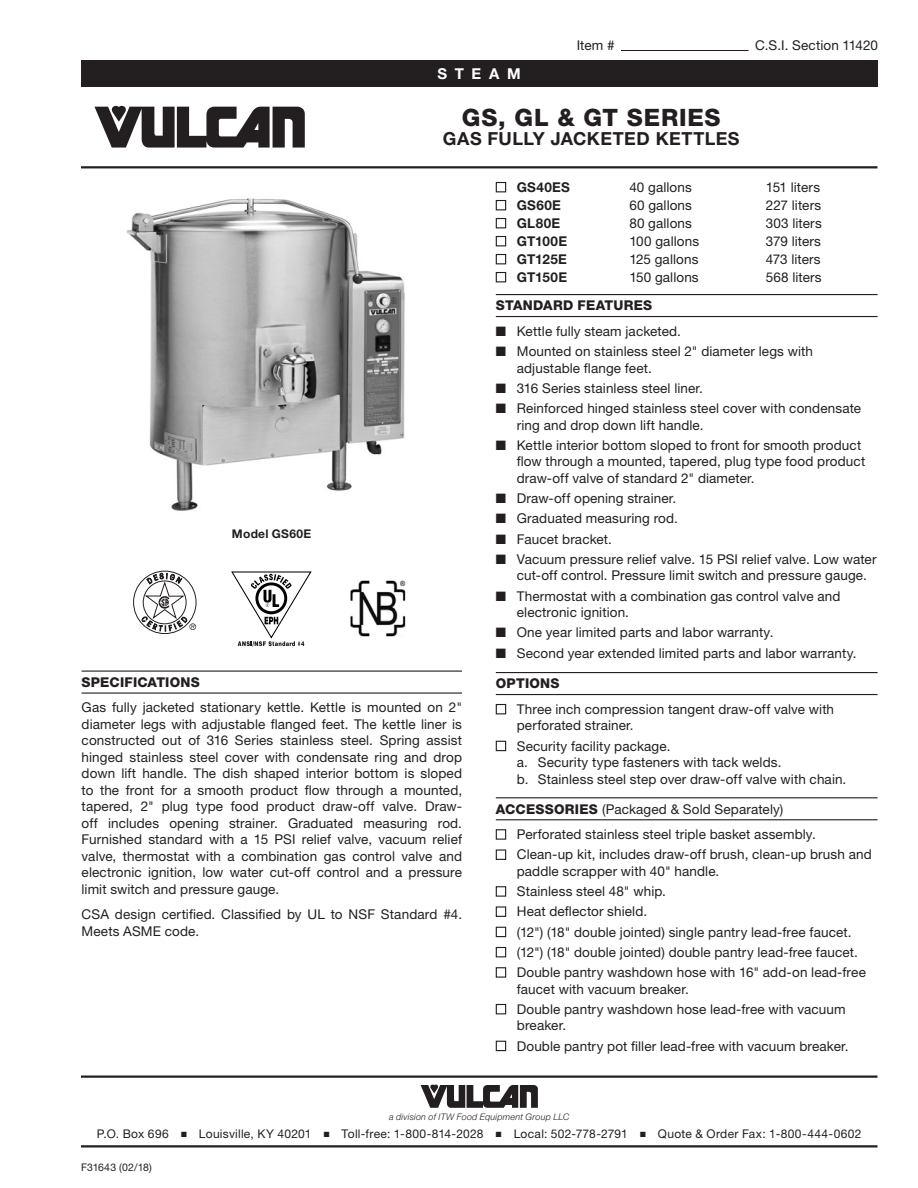
<style>
.page{position:relative;width:918px;height:1188px;background:#fff}
.page>*{position:absolute;margin:0;border:0;box-sizing:border-box;transform-origin:0 0}
.t1{font:800 24px "Helvetica Neue LT Std";letter-spacing:.035em;color:#231f20}
.Title_Sub_1{font:700 18px "Helvetica Neue LT Std";letter-spacing:.025em;color:#231f20}
.t2{font:700 15px "Helvetica Neue LT Std";letter-spacing:.515em;color:#fff}
.Body_1_Align-Justify{font:13.5px/16.5px "Helvetica Neue LT Std";letter-spacing:.01em;color:#231f20}
.Bullet_Open{font:13.5px "Helvetica Neue LT Std";letter-spacing:.01em;color:#231f20}
.Sub_Head_1{font:800 13.5px "Helvetica Neue LT Std";letter-spacing:.015em;color:#231f20}
.Sub_Head_1-2{font:13.5px "Helvetica Neue LT Std";letter-spacing:.01em;color:#231f20}
.t3{font:700 13.5px "Helvetica Neue LT Std";letter-spacing:.025em;color:#231f20}
.t4{font:12px "Helvetica Neue LT Std";letter-spacing:.025em;color:#231f20}
.Note-Image{font:700 12px "Helvetica Neue LT Std";letter-spacing:.025em;color:#231f20}
.t5{font:10.5px "Helvetica Neue LT Std";letter-spacing:.005em;color:#231f20}
.t6{font:italic 300 9px "Helvetica Neue LT Std";letter-spacing:.02em;color:#231f20}
.s1{font-weight:800}
</style>
<div class="page">
<div style="left:81px;top:60px;width:796px;height:27px;background:#231f20"></div>
<hr style="left:81px;top:1076px;width:797px;height:2px;background:#231f20">
<svg style="left:421px;top:1085px;width:117px;height:23px"></svg>
<hr style="left:81px;top:1145px;width:797px;height:3px;background:#231f20">
<svg style="left:94px;top:106px;width:211px;height:42px"></svg>
<hr style="left:81px;top:166px;width:797px;height:2px;background:#231f20">
<hr style="left:621px;top:50px;width:128px;height:1px;background:#231f20">
<hr style="left:82px;top:671px;width:380px;height:1px;background:#231f20">
<hr style="left:82px;top:693px;width:380px;height:1px;background:#231f20">
<hr style="left:496px;top:294px;width:382px;height:1px;background:#231f20">
<hr style="left:496px;top:316px;width:382px;height:1px;background:#231f20">
<hr style="left:496px;top:672px;width:382px;height:1px;background:#231f20">
<hr style="left:496px;top:694px;width:382px;height:1px;background:#231f20">
<hr style="left:496px;top:797px;width:382px;height:1px;background:#231f20">
<hr style="left:496px;top:819px;width:382px;height:1px;background:#231f20">
<div style="left:496px;top:182px;width:10px;height:10px;border:1px solid #231f20"></div>
<div style="left:496px;top:200px;width:10px;height:10px;border:1px solid #231f20"></div>
<div style="left:496px;top:218px;width:10px;height:10px;border:1px solid #231f20"></div>
<div style="left:496px;top:236px;width:10px;height:10px;border:1px solid #231f20"></div>
<div style="left:496px;top:254px;width:10px;height:10px;border:1px solid #231f20"></div>
<div style="left:496px;top:272px;width:10px;height:10px;border:1px solid #231f20"></div>
<div style="left:496px;top:704px;width:10px;height:10px;border:1px solid #231f20"></div>
<div style="left:496px;top:741px;width:10px;height:10px;border:1px solid #231f20"></div>
<div style="left:496px;top:829px;width:10px;height:11px;border:1px solid #231f20"></div>
<div style="left:496px;top:849px;width:10px;height:11px;border:1px solid #231f20"></div>
<div style="left:496px;top:886px;width:10px;height:11px;border:1px solid #231f20"></div>
<div style="left:496px;top:906px;width:10px;height:11px;border:1px solid #231f20"></div>
<div style="left:496px;top:927px;width:10px;height:10px;border:1px solid #231f20"></div>
<div style="left:496px;top:947px;width:10px;height:10px;border:1px solid #231f20"></div>
<div style="left:496px;top:967px;width:10px;height:11px;border:1px solid #231f20"></div>
<div style="left:496px;top:1004px;width:10px;height:10px;border:1px solid #231f20"></div>
<div style="left:496px;top:1041px;width:10px;height:10px;border:1px solid #231f20"></div>
<svg style="left:231px;top:571px;width:81px;height:76px"></svg>
<svg style="left:133px;top:571px;width:63px;height:63px"></svg>
<img style="left:126px;top:198px;width:279px;height:313px">
<img style="left:350px;top:580px;width:56px;height:57px">
<p class="t2" style="left:438px;top:64px;width:85px">STEAM</p>
<p class="Body_1_Align-Justify" style="left:577px;top:37px;width:39px">Item #</p>
<p class="Body_1_Align-Justify" style="left:755px;top:37px;width:124px">C.S.I. Section 11420</p>
<p class="t1" style="left:462px;top:103px;width:260px">GS, GL &amp; GT SERIES</p>
<p class="Title_Sub_1" style="left:443px;top:128px;width:298px">GAS FULLY JACKETED KETTLES</p>
<p class="Note-Image" style="left:232px;top:526px;width:81px">Model GS60E</p>
<p class="Sub_Head_1" style="left:82px;top:674px;width:120px">SPECIFICATIONS</p>
<p class="Body_1_Align-Justify" style="left:82px;top:699px;width:382px;text-align:justify">Gas fully jacketed stationary kettle. Kettle is mounted on 2" diameter legs with adjustable flanged feet. The kettle liner is constructed out of 316 Series stainless steel. Spring assist hinged stainless steel cover with condensate ring and drop down lift handle. The dish shaped interior bottom is sloped to the front for a smooth product flow through a mounted, tapered, 2" plug type food product draw-off valve. Draw&shy;off includes opening strainer. Graduated measuring rod.<br>Furnished standard with a 15 PSI relief valve, vacuum relief valve, thermostat with a combination gas control valve and electronic ignition, low water cut-off control and a pressure limit switch and pressure gauge.</p>
<p class="Body_1_Align-Justify" style="left:82px;top:906px;width:382px">CSA design certified. Classified by UL to NSF Standard #4.<br>Meets ASME code.</p>
<p class="t3" style="left:517px;top:179px;width:55px">GS40ES</p>
<p class="Body_1_Align-Justify" style="left:629px;top:179px;width:64px">40 gallons</p>
<p class="Body_1_Align-Justify" style="left:766px;top:179px;width:56px">151 liters</p>
<p class="t3" style="left:517px;top:197px;width:46px">GS60E</p>
<p class="Body_1_Align-Justify" style="left:629px;top:197px;width:64px">60 gallons</p>
<p class="Body_1_Align-Justify" style="left:766px;top:197px;width:57px">227 liters</p>
<p class="t3" style="left:517px;top:215px;width:45px">GL80E</p>
<p class="Body_1_Align-Justify" style="left:629px;top:215px;width:64px">80 gallons</p>
<p class="Body_1_Align-Justify" style="left:766px;top:215px;width:57px">303 liters</p>
<p class="t3" style="left:517px;top:233px;width:52px">GT100E</p>
<p class="Body_1_Align-Justify" style="left:629px;top:233px;width:71px">100 gallons</p>
<p class="Body_1_Align-Justify" style="left:766px;top:233px;width:57px">379 liters</p>
<p class="t3" style="left:517px;top:251px;width:52px">GT125E</p>
<p class="Body_1_Align-Justify" style="left:629px;top:251px;width:71px">125 gallons</p>
<p class="Body_1_Align-Justify" style="left:766px;top:251px;width:56px">473 liters</p>
<p class="t3" style="left:517px;top:269px;width:52px">GT150E</p>
<p class="Body_1_Align-Justify" style="left:629px;top:269px;width:71px">150 gallons</p>
<p class="Body_1_Align-Justify" style="left:766px;top:269px;width:57px">568 liters</p>
<p class="Sub_Head_1" style="left:496px;top:298px;width:158px">STANDARD FEATURES</p>
<p class="Body_1_Align-Justify" style="left:496px;top:323px;width:187px">■ Kettle fully steam jacketed.</p>
<p class="Body_1_Align-Justify" style="left:517px;top:343px;width:298px;text-indent:-21px">■ Mounted on stainless steel 2" diameter legs with adjustable flange feet.</p>
<p class="Body_1_Align-Justify" style="left:496px;top:380px;width:209px">■ 316 Series stainless steel liner.</p>
<p class="Body_1_Align-Justify" style="left:517px;top:400px;width:346px;text-indent:-21px">■ Reinforced hinged stainless steel cover with condensate ring and drop down lift handle.</p>
<p class="Body_1_Align-Justify" style="left:517px;top:437px;width:350px;text-indent:-21px">■ Kettle interior bottom sloped to front for smooth product flow through a mounted, tapered, plug type food product draw-off valve of standard 2" diameter.</p>
<p class="Body_1_Align-Justify" style="left:496px;top:490px;width:182px">■ Draw-off opening strainer.</p>
<p class="Body_1_Align-Justify" style="left:496px;top:510px;width:184px">■ Graduated measuring rod.</p>
<p class="Body_1_Align-Justify" style="left:496px;top:530px;width:118px">■ Faucet bracket.</p>
<p class="Body_1_Align-Justify" style="left:517px;top:551px;width:361px;text-indent:-21px">■ Vacuum pressure relief valve. 15 PSI relief valve. Low water cut-off control. Pressure limit switch and pressure gauge.</p>
<p class="Body_1_Align-Justify" style="left:517px;top:587px;width:325px;text-indent:-21px">■ Thermostat with a combination gas control valve and electronic ignition.</p>
<p class="Body_1_Align-Justify" style="left:496px;top:624px;width:279px">■ One year limited parts and labor warranty.</p>
<p class="Body_1_Align-Justify" style="left:496px;top:645px;width:362px">■ Second year extended limited parts and labor warranty.</p>
<p class="Sub_Head_1" style="left:496px;top:676px;width:65px">OPTIONS</p>
<p class="Body_1_Align-Justify" style="left:517px;top:701px;width:319px">Three inch compression tangent draw-off valve with perforated strainer.</p>
<p class="Body_1_Align-Justify" style="left:517px;top:737px;width:155px">Security facility package.</p>
<p class="Bullet_Open" style="left:517px;top:754px;width:266px">a. Security type fasteners with tack welds.</p>
<p class="Bullet_Open" style="left:517px;top:771px;width:331px">b. Stainless steel step over draw-off valve with chain.</p>
<p class="Sub_Head_1-2" style="left:496px;top:801px;width:289px"><span class="s1">ACCESSORIES</span> (Packaged &amp; Sold Separately)</p>
<p class="Body_1_Align-Justify" style="left:517px;top:826px;width:300px">Perforated stainless steel triple basket assembly.</p>
<p class="Body_1_Align-Justify" style="left:517px;top:846px;width:356px">Clean-up kit, includes draw-off brush, clean-up brush and paddle scrapper with 40" handle.</p>
<p class="Body_1_Align-Justify" style="left:517px;top:883px;width:151px">Stainless steel 48" whip.</p>
<p class="Body_1_Align-Justify" style="left:517px;top:903px;width:132px">Heat deflector shield.</p>
<p class="Body_1_Align-Justify" style="left:517px;top:923px;width:336px">(12") (18" double jointed) single pantry lead-free faucet.</p>
<p class="Body_1_Align-Justify" style="left:517px;top:944px;width:343px">(12") (18" double jointed) double pantry lead-free faucet.</p>
<p class="Body_1_Align-Justify" style="left:517px;top:964px;width:351px">Double pantry washdown hose with 16" add-on lead-free faucet with vacuum breaker.</p>
<p class="Body_1_Align-Justify" style="left:517px;top:1001px;width:330px">Double pantry washdown hose lead-free with vacuum breaker.</p>
<p class="Body_1_Align-Justify" style="left:517px;top:1037px;width:333px">Double pantry pot filler lead-free with vacuum breaker.</p>
<p class="t6" style="left:389px;top:1111px;width:182px">a division of ITW Food Equipment Group LLC</p>
<p class="t4" style="left:97px;top:1127px;width:766px">P.O. Box 696 ■ Louisville, KY 40201 ■ Toll-free: 1-800-814-2028 ■ Local: 502-778-2791 ■ Quote &amp; Order Fax: 1-800-444-0602</p>
<p class="t5" style="left:81px;top:1161px;width:72px">F31643 (02/18)</p>
</div>
